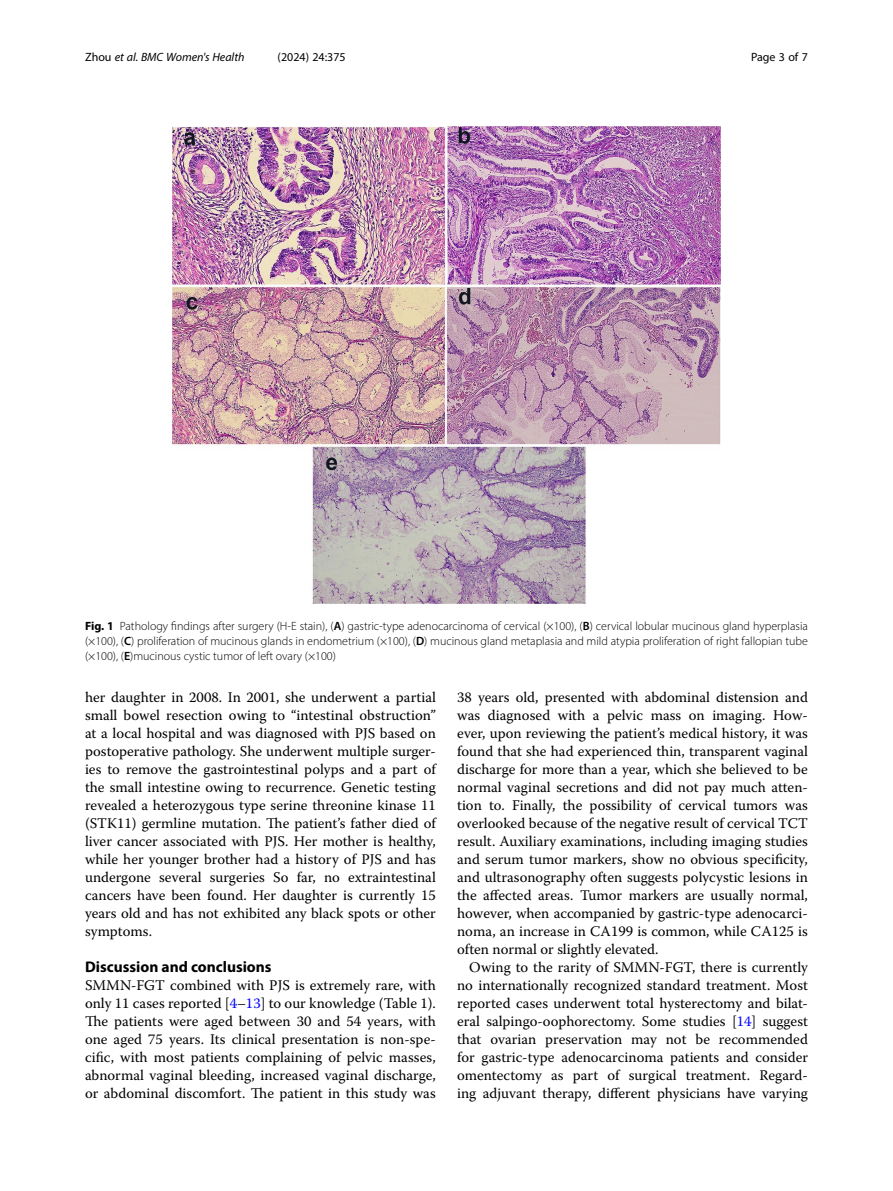
<style>
.page{position:relative;width:893px;height:1191px;background:#fff}
.page>*{position:absolute;margin:0;border:0;box-sizing:border-box;transform-origin:0 0}
.Head_1{font:700 15.45px "Myriad Pro";color:#000}
.Body_Text{font:14.7px/18px "Warnock Pro";color:#000;text-align:justify}
.Body_Text_Indent{font:14.7px/18px "Warnock Pro";color:#000;text-align:justify}
.Figure_Caption{font:300 12px/15px "Myriad Pro";color:#000;text-align:justify}
.t1{font:italic 12px "Myriad Pro";color:#000}
.t2{font:12px "Myriad Pro";color:#000}
.s1{font-style:normal}
.s2{font-weight:700}
.s3{font-weight:600}
.s4{color:#00f}
</style>
<div class="page">
<img style="left:172px;top:126px;width:549px;height:477px">
<p class="t1" style="left:85px;top:50px;width:161px"><span class="s1">Zhou</span> et al. BMC Women's Health</p>
<p class="t2" style="left:278px;top:50px;width:70px">(2024) 24:375</p>
<p class="t2" style="left:751px;top:50px;width:58px">Page 3 of 7</p>
<p class="Figure_Caption" style="left:85px;top:618px;width:724px"><span class="s2">Fig. 1</span> Pathology findings after surgery (H-E stain), (<span class="s3">A</span>) gastric-type adenocarcinoma of cervical (×100), (<span class="s3">B</span>) cervical lobular mucinous gland hyperplasia (×100), (<span class="s3">C</span>) proliferation of mucinous glands in endometrium (×100), (<span class="s3">D</span>) mucinous gland metaplasia and mild atypia proliferation of right fallopian tube (×100), (<span class="s3">E</span>)mucinous cystic tumor of left ovary (×100)</p>
<p class="Body_Text_Indent" style="left:85px;top:688px;width:352px">her daughter in 2008. In 2001, she underwent a partial small bowel resection owing to “intestinal obstruction” at a local hospital and was diagnosed with PJS based on postoperative pathology. She underwent multiple surger&shy;ies to remove the gastrointestinal polyps and a part of the small intestine owing to recurrence. Genetic testing revealed a heterozygous type serine threonine kinase 11 (STK11) germline mutation. The patient’s father died of liver cancer associated with PJS. Her mother is healthy, while her younger brother had a history of PJS and has undergone several surgeries So far, no extraintestinal cancers have been found. Her daughter is currently 15 years old and has not exhibited any black spots or other symptoms.</p>
<p class="Head_1" style="left:85px;top:957px;width:188px">Discussion and conclusions</p>
<p class="Body_Text" style="left:85px;top:976px;width:352px">SMMN-FGT combined with PJS is extremely rare, with only 11 cases reported [<span class="s4">4</span>–<span class="s4">13</span>] to our knowledge (Table 1).<br>The patients were aged between 30 and 54 years, with one aged 75 years. Its clinical presentation is non-spe&shy;cific, with most patients complaining of pelvic masses, abnormal vaginal bleeding, increased vaginal discharge, or abdominal discomfort. The patient in this study was</p>
<p class="Body_Text" style="left:457px;top:688px;width:352px">38 years old, presented with abdominal distension and was diagnosed with a pelvic mass on imaging. How&shy;ever, upon reviewing the patient’s medical history, it was found that she had experienced thin, transparent vaginal discharge for more than a year, which she believed to be normal vaginal secretions and did not pay much atten&shy;tion to. Finally, the possibility of cervical tumors was overlooked because of the negative result of cervical TCT result. Auxiliary examinations, including imaging studies and serum tumor markers, show no obvious specificity, and ultrasonography often suggests polycystic lesions in the affected areas. Tumor markers are usually normal, however, when accompanied by gastric-type adenocarci&shy;noma, an increase in CA199 is common, while CA125 is often normal or slightly elevated.</p>
<p class="Body_Text_Indent" style="left:457px;top:958px;width:352px;text-indent:12px">Owing to the rarity of SMMN-FGT, there is currently no internationally recognized standard treatment. Most reported cases underwent total hysterectomy and bilat&shy;eral salpingo-oophorectomy. Some studies [<span class="s4">14</span>] suggest that ovarian preservation may not be recommended for gastric-type adenocarcinoma patients and consider omentectomy as part of surgical treatment. Regard&shy;ing adjuvant therapy, different physicians have varying</p>
</div>
